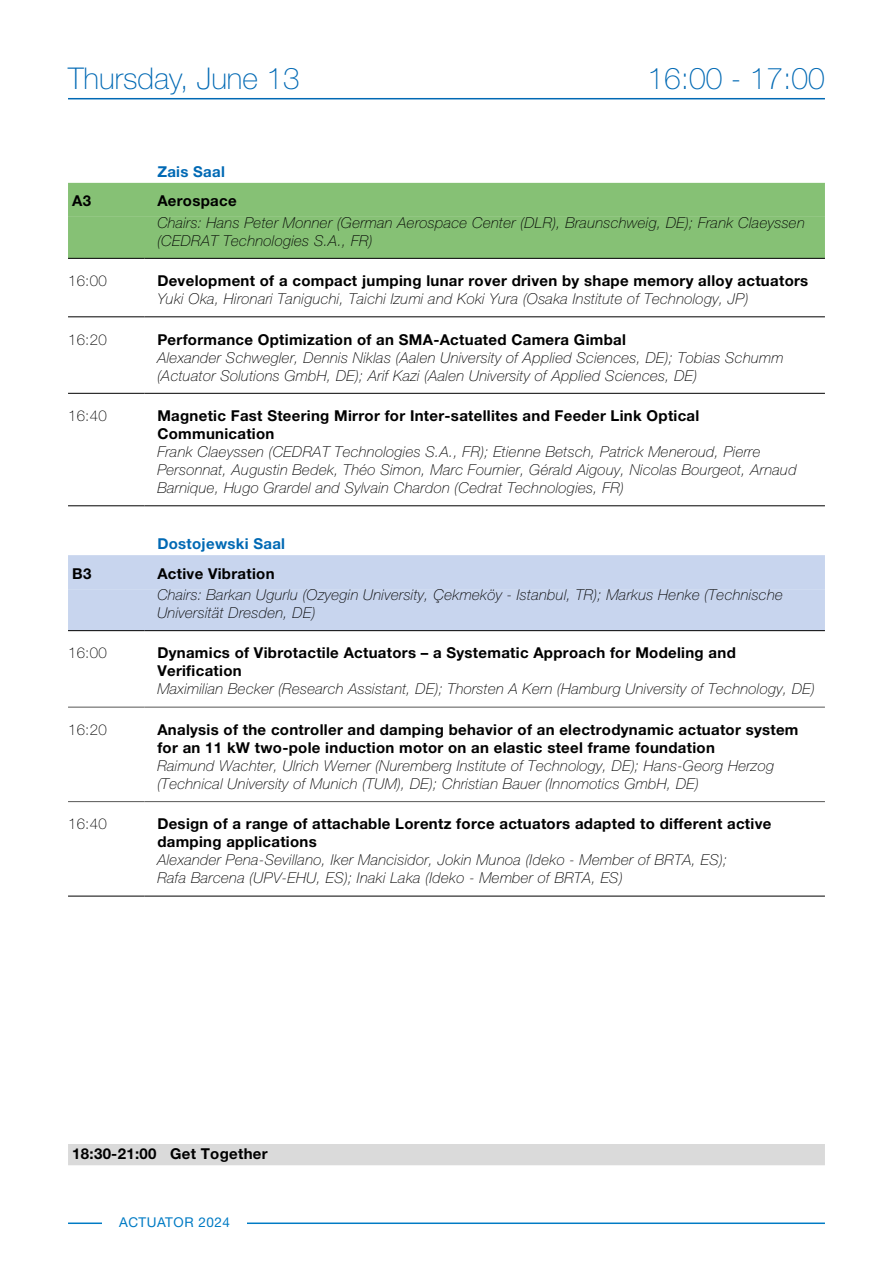
<style>
.page{position:relative;width:893px;height:1263px;background:#fff}
.page>*{position:absolute;margin:0;border:0;box-sizing:border-box;transform-origin:0 0}
.t1{font:100 30px "Helvetica Neue LT Pro";color:#0069b4}
.t2{font:italic 100 15px/18px "Helvetica Neue LT Pro";letter-spacing:.02em;color:#000}
.t3{font:700 15px/18px "Helvetica Neue LT Pro";letter-spacing:.02em;color:#000}
.t4{font:100 15px "Helvetica Neue LT Pro";letter-spacing:.02em;color:#000}
.t5{font:700 15px "Helvetica Neue LT Pro";letter-spacing:.02em;color:#0069b4}
.t6{font:13.5px "Helvetica Neue LT Std";letter-spacing:.04em;color:#007bc4}
</style>
<div class="page">
<hr style="left:68px;top:1222px;width:757px;height:2px;background:#007bc4">
<div style="left:102px;top:1213px;width:145px;height:22px;background:#fff"></div>
<hr style="left:68px;top:98px;width:757px;height:1px;background:#0069b4">
<div style="left:68px;top:183px;width:757px;height:75px;background:#86c175"></div>
<div style="left:68px;top:555px;width:757px;height:75px;background:#c8d5ee"></div>
<hr style="left:68px;top:316px;width:77px;height:1px;background:#000">
<hr style="left:145px;top:316px;width:680px;height:1px;background:#000">
<hr style="left:68px;top:393px;width:77px;height:1px;background:#000">
<hr style="left:145px;top:393px;width:680px;height:1px;background:#000">
<hr style="left:68px;top:505px;width:77px;height:1px;background:#000">
<hr style="left:145px;top:505px;width:680px;height:1px;background:#000">
<hr style="left:68px;top:630px;width:77px;height:1px;background:#000">
<hr style="left:145px;top:630px;width:680px;height:1px;background:#000">
<hr style="left:68px;top:707px;width:77px;height:1px;background:#575756">
<hr style="left:145px;top:707px;width:680px;height:1px;background:#575756">
<hr style="left:68px;top:801px;width:77px;height:1px;background:#575756">
<hr style="left:145px;top:801px;width:680px;height:1px;background:#575756">
<hr style="left:68px;top:896px;width:77px;height:1px;background:#000">
<hr style="left:145px;top:896px;width:680px;height:1px;background:#000">
<hr style="left:68px;top:258px;width:77px;height:1px;background:#000">
<hr style="left:145px;top:258px;width:680px;height:1px;background:#000">
<div style="left:68px;top:1144px;width:757px;height:21px;background:#dadada"></div>
<h1 class="t1" style="left:68px;top:62px;width:233px">Thursday, June 13</h1>
<h1 class="t1" style="left:648px;top:62px;width:179px">16:00 - 17:00</h1>
<p class="t5" style="left:157px;top:162px;width:69px">Zais Saal</p>
<p class="t3" style="left:72px;top:192px;width:20px">A3</p>
<p class="t3" style="left:157px;top:192px;width:81px">Aerospace</p>
<p class="t2" style="left:157px;top:213px;width:649px">Chairs: Hans Peter Monner (German Aerospace Center (DLR), Braunschweig, DE); Frank Claeyssen (CEDRAT Technologies S.A., FR)</p>
<p class="t4" style="left:68px;top:272px;width:40px">16:00</p>
<p class="t3" style="left:157px;top:271px;width:652px">Development of a compact jumping lunar rover driven by shape memory alloy actuators</p>
<p class="t2" style="left:157px;top:290px;width:592px">Yuki Oka, Hironari Taniguchi, Taichi Izumi and Koki Yura (Osaka Institute of Technology, JP)</p>
<p class="t4" style="left:68px;top:331px;width:40px">16:20</p>
<p class="t3" style="left:157px;top:330px;width:470px">Performance Optimization of an SMA-Actuated Camera Gimbal</p>
<p class="t2" style="left:157px;top:348px;width:627px">Alexander Schwegler, Dennis Niklas (Aalen University of Applied Sciences, DE); Tobias Schumm (Actuator Solutions GmbH, DE); Arif Kazi (Aalen University of Applied Sciences, DE)</p>
<p class="t4" style="left:68px;top:407px;width:40px">16:40</p>
<p class="t3" style="left:157px;top:406px;width:544px">Magnetic Fast Steering Mirror for Inter-satellites and Feeder Link Optical<br>Communication</p>
<p class="t2" style="left:157px;top:443px;width:641px">Frank Claeyssen (CEDRAT Technologies S.A., FR); Etienne Betsch, Patrick Meneroud, Pierre<br>Personnat, Augustin Bedek, Théo Simon, Marc Fournier, Gérald Aigouy, Nicolas Bourgeot, Arnaud<br>Barnique, Hugo Grardel and Sylvain Chardon (Cedrat Technologies, FR)</p>
<p class="t5" style="left:157px;top:534px;width:129px">Dostojewski Saal</p>
<p class="t3" style="left:72px;top:564px;width:21px">B3</p>
<p class="t3" style="left:157px;top:564px;width:119px">Active Vibration</p>
<p class="t2" style="left:157px;top:585px;width:627px">Chairs: Barkan Ugurlu (Ozyegin University, Çekmeköy - Istanbul, TR); Markus Henke (Technische<br>Universität Dresden, DE)</p>
<p class="t4" style="left:68px;top:644px;width:40px">16:00</p>
<p class="t3" style="left:157px;top:644px;width:580px">Dynamics of Vibrotactile Actuators – a Systematic Approach for Modeling and<br>Verification</p>
<p class="t2" style="left:157px;top:680px;width:659px">Maximilian Becker (Research Assistant, DE); Thorsten A Kern (Hamburg University of Technology, DE)</p>
<p class="t4" style="left:68px;top:721px;width:40px">16:20</p>
<p class="t3" style="left:157px;top:720px;width:643px">Analysis of the controller and damping behavior of an electrodynamic actuator system for an 11 kW two-pole induction motor on an elastic steel frame foundation</p>
<p class="t2" style="left:157px;top:756px;width:618px">Raimund Wachter, Ulrich Werner (Nuremberg Institute of Technology, DE); Hans-Georg Herzog (Technical University of Munich (TUM), DE); Christian Bauer (Innomotics GmbH, DE)</p>
<p class="t4" style="left:68px;top:815px;width:40px">16:40</p>
<p class="t3" style="left:157px;top:815px;width:616px">Design of a range of attachable Lorentz force actuators adapted to different active damping applications</p>
<p class="t2" style="left:157px;top:851px;width:571px">Alexander Pena-Sevillano, Iker Mancisidor, Jokin Munoa (Ideko - Member of BRTA, ES);<br>Rafa Barcena (UPV-EHU, ES); Inaki Laka (Ideko - Member of BRTA, ES)</p>
<p class="t3" style="left:72px;top:1144px;width:197px">18:30-21:00 Get Together</p>
<p class="t6" style="left:119px;top:1214px;width:113px">ACTUATOR 2024</p>
</div>
